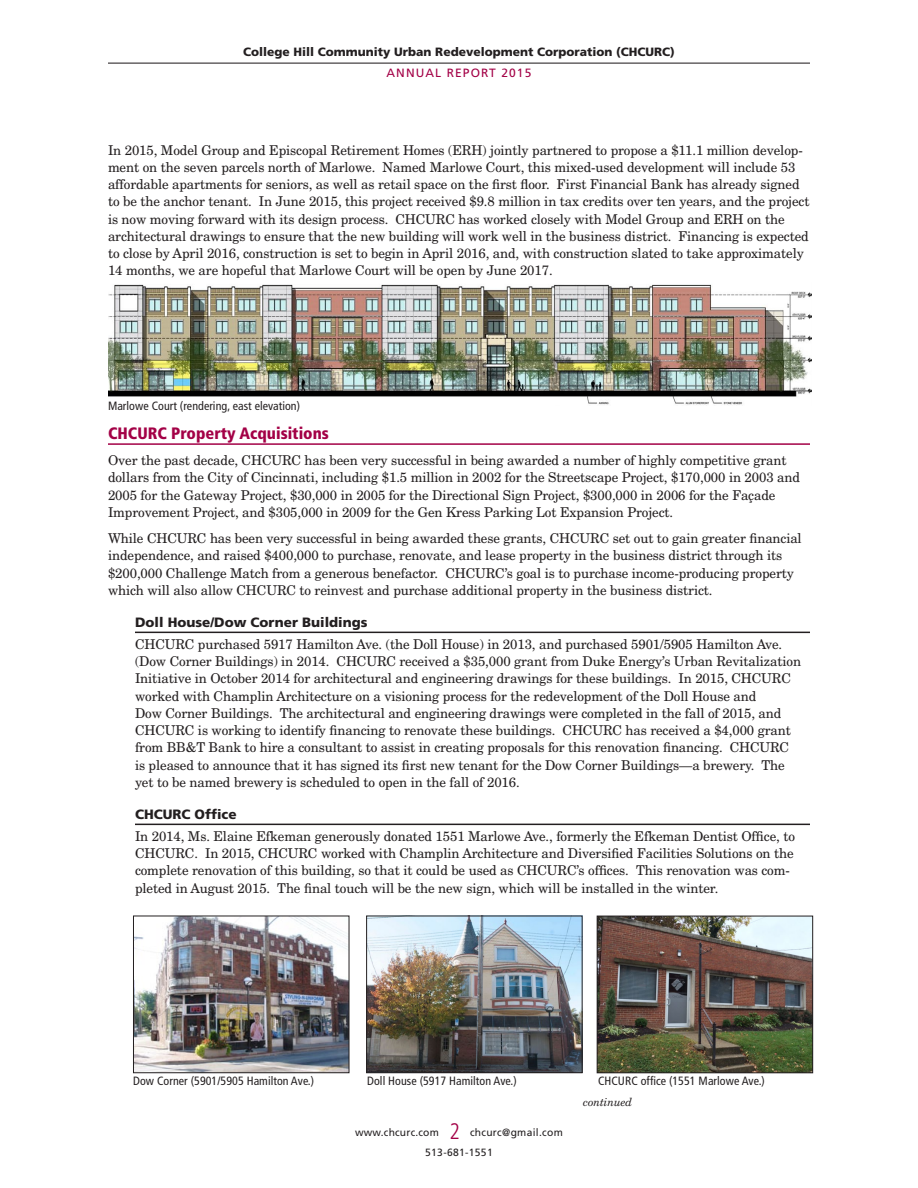
<style>
.page{position:relative;width:918px;height:1188px;background:#fff}
.page>*{position:absolute;margin:0;border:0;box-sizing:border-box;transform-origin:0 0}
.appeal_subhds1{font:900 condensed 16.5px "Frutiger";color:#a30146}
.appeal_body_9on12{font:13.5px/17.2px "New Century Schlbk";letter-spacing:-.01em;color:#231f20}
.appeal15_bulletitems{font:900 13.5px "Frutiger";color:#231f20}
.appeal_caption1{font:condensed 12px "Frutiger";letter-spacing:.005em;color:#231f20}
.t1{font:900 12px "Frutiger";color:#231f20}
.t2{font:12px "Frutiger";letter-spacing:.09em;color:#a30146}
.appeal_body_9on12-2{font:italic 11.25px "New Century Schlbk";letter-spacing:-.01em;color:#231f20}
.appeal_body_9on12-3{font:10.5px "Frutiger";letter-spacing:.03em;color:#231f20}
.s1{font-weight:300;font-stretch:condensed;font-size:22.5px;color:#a30146}
</style>
<div class="page">
<hr style="left:108px;top:443px;width:702px;height:2px;background:#a30146">
<hr style="left:135px;top:632px;width:675px;height:1px;background:#231f20">
<hr style="left:135px;top:824px;width:675px;height:1px;background:#231f20">
<img style="left:108px;top:284px;width:704px;height:121px">
<img style="left:135px;top:918px;width:212px;height:153px">
<div style="left:133px;top:916px;width:216px;height:157px;border:1px solid #231f20"></div>
<img style="left:368px;top:918px;width:212px;height:153px">
<div style="left:366px;top:916px;width:216px;height:157px;border:1px solid #231f20"></div>
<img style="left:599px;top:918px;width:212px;height:153px">
<div style="left:597px;top:916px;width:216px;height:157px;border:1px solid #231f20"></div>
<hr style="left:108px;top:63px;width:702px;height:1px;background:#231f20">
<p class="t1" style="left:243px;top:45px;width:433px">College Hill Community Urban Redevelopment Corporation (CHCURC)</p>
<p class="t2" style="left:387px;top:66px;width:146px">ANNUAL REPORT 2015</p>
<p class="appeal_body_9on12" style="left:108px;top:141px;width:703px">In 2015, Model Group and Episcopal Retirement Homes (ERH) jointly partnered to propose a $11.1 million develop&shy;ment on the seven parcels north of Marlowe. Named Marlowe Court, this mixed-used development will include 53 affordable apartments for seniors, as well as retail space on the first floor. First Financial Bank has already signed to be the anchor tenant. In June 2015, this project received $9.8 million in tax credits over ten years, and the project is now moving forward with its design process. CHCURC has worked closely with Model Group and ERH on the architectural drawings to ensure that the new building will work well in the business district. Financing is expected to close by April 2016, construction is set to begin in April 2016, and, with construction slated to take approximately 14 months, we are hopeful that Marlowe Court will be open by June 2017.</p>
<p class="appeal_caption1" style="left:108px;top:398px;width:194px">Marlowe Court (rendering, east elevation)</p>
<p class="appeal_subhds1" style="left:108px;top:423px;width:223px">CHCURC Property Acquisitions</p>
<p class="appeal_body_9on12" style="left:108px;top:451px;width:694px">Over the past decade, CHCURC has been very successful in being awarded a number of highly competitive grant dollars from the City of Cincinnati, including $1.5 million in 2002 for the Streetscape Project, $170,000 in 2003 and 2005 for the Gateway Project, $30,000 in 2005 for the Directional Sign Project, $300,000 in 2006 for the Façade Improvement Project, and $305,000 in 2009 for the Gen Kress Parking Lot Expansion Project.</p>
<p class="appeal_body_9on12" style="left:108px;top:529px;width:695px">While CHCURC has been very successful in being awarded these grants, CHCURC set out to gain greater financial independence, and raised $400,000 to purchase, renovate, and lease property in the business district through its $200,000 Challenge Match from a generous benefactor. CHCURC’s goal is to purchase income-producing property which will also allow CHCURC to reinvest and purchase additional property in the business district.</p>
<p class="appeal15_bulletitems" style="left:135px;top:614px;width:234px">Doll House/Dow Corner Buildings</p>
<p class="appeal_body_9on12" style="left:135px;top:635px;width:668px">CHCURC purchased 5917 Hamilton Ave. (the Doll House) in 2013, and purchased 5901/5905 Hamilton Ave. (Dow Corner Buildings) in 2014. CHCURC received a $35,000 grant from Duke Energy’s Urban Revitalization Initiative in October 2014 for architectural and engineering drawings for these buildings. In 2015, CHCURC worked with Champlin Architecture on a visioning process for the redevelopment of the Doll House and<br>Dow Corner Buildings. The architectural and engineering drawings were completed in the fall of 2015, and CHCURC is working to identify financing to renovate these buildings. CHCURC has received a $4,000 grant from BB&amp;T Bank to hire a consultant to assist in creating proposals for this renovation financing. CHCURC is pleased to announce that it has signed its first new tenant for the Dow Corner Buildings—a brewery. The yet to be named brewery is scheduled to open in the fall of 2016.</p>
<p class="appeal15_bulletitems" style="left:135px;top:806px;width:103px">CHCURC Office</p>
<p class="appeal_body_9on12" style="left:135px;top:827px;width:662px">In 2014, Ms. Elaine Efkeman generously donated 1551 Marlowe Ave., formerly the Efkeman Dentist Office, to CHCURC. In 2015, CHCURC worked with Champlin Architecture and Diversified Facilities Solutions on the complete renovation of this building, so that it could be used as CHCURC’s offices. This renovation was com&shy;pleted in August 2015. The final touch will be the new sign, which will be installed in the winter.</p>
<p class="appeal_caption1" style="left:133px;top:1073px;width:183px">Dow Corner (5901/5905 Hamilton Ave.)</p>
<p class="appeal_caption1" style="left:367px;top:1073px;width:151px">Doll House (5917 Hamilton Ave.)</p>
<p class="appeal_caption1" style="left:598px;top:1073px;width:168px">CHCURC office (1551 Marlowe Ave.)</p>
<p class="appeal_body_9on12-3" style="left:355px;top:1126px;width:209px">www.chcurc.com <span class="s1">2</span> chcurc@gmail.com</p>
<p class="appeal_body_9on12-3" style="left:425px;top:1146px;width:69px">513-681-1551</p>
<p class="appeal_body_9on12-2" style="left:583px;top:1095px;width:51px">continued</p>
</div>
